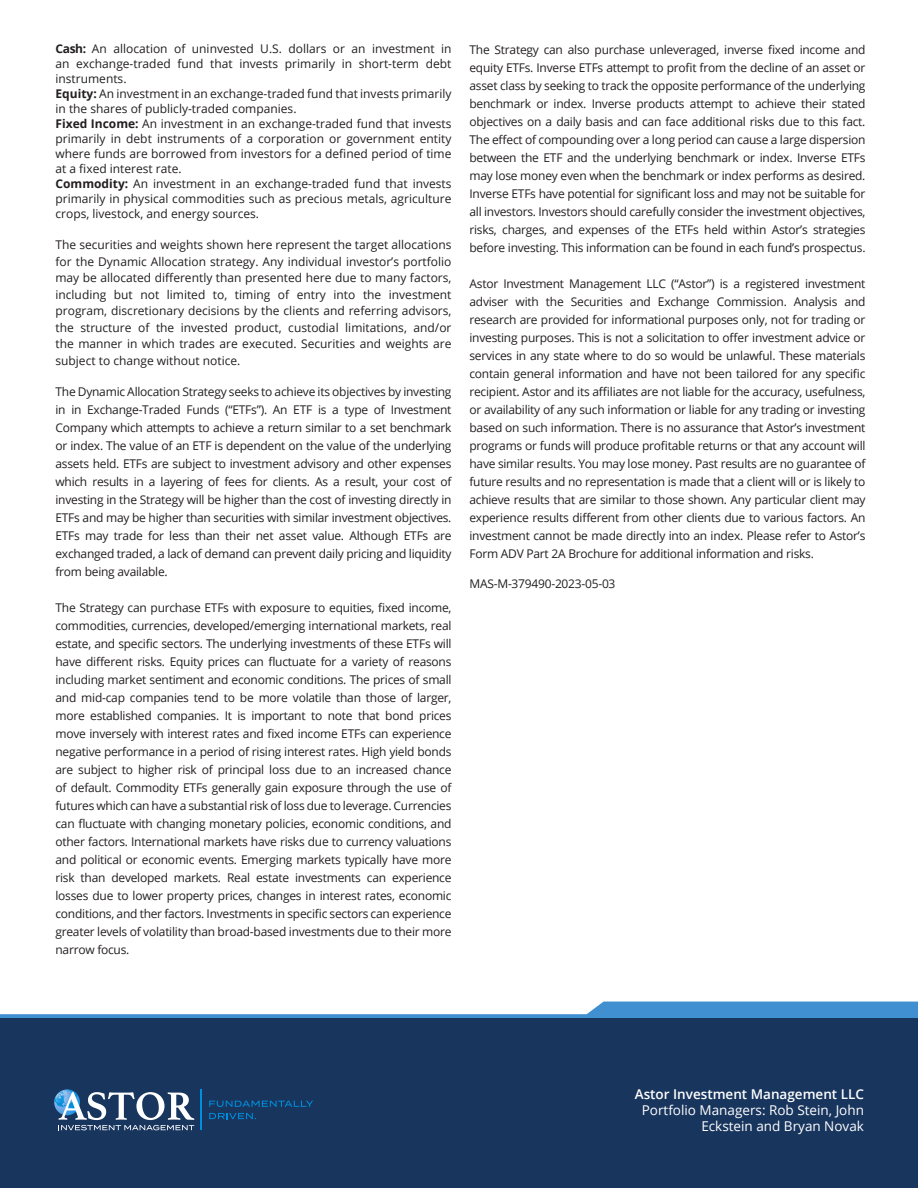
<style>
.page{position:relative;width:918px;height:1188px;background:#fff}
.page>*{position:absolute;margin:0;border:0;box-sizing:border-box;transform-origin:0 0}
.t1{font:13.5px/16.2px "Open Sans";color:#fff;text-align:right}
.t2{font:600 13.5px "Open Sans";color:#fff}
.t3{font:12px/18px "Open Sans";color:#231f20;text-align:justify}
.t4{font:12px "Open Sans";letter-spacing:-.02em;color:#231f20}
.s1{font-weight:700}
</style>
<div class="page">
<svg style="left:0;top:1002px;width:918px;height:17px"></svg>
<div style="left:0;top:1019px;width:918px;height:169px;background:#18355e"></div>
<hr style="left:201px;top:1090px;width:1px;height:40px;background:#008fde">
<svg style="left:209px;top:1101px;width:104px;height:6px"></svg>
<svg style="left:209px;top:1113px;width:47px;height:6px"></svg>
<svg style="left:54px;top:1089px;width:140px;height:41px"></svg>
<p class="t3" style="left:56px;top:41px;width:398px;line-height:15px"><span class="s1">Cash:</span> An allocation of uninvested U.S. dollars or an investment in an exchange-traded fund that invests primarily in short-term debt instruments.</p>
<p class="t3" style="left:56px;top:86px;width:398px;line-height:15px"><span class="s1">Equity:</span> An investment in an exchange-traded fund that invests primarily in the shares of publicly-traded companies.</p>
<p class="t3" style="left:56px;top:116px;width:398px;line-height:15px"><span class="s1">Fixed Income:</span> An investment in an exchange-traded fund that invests primarily in debt instruments of a corporation or government entity where funds are borrowed from investors for a defined period of time at a fixed interest rate.</p>
<p class="t3" style="left:56px;top:176px;width:398px;line-height:15px"><span class="s1">Commodity:</span> An investment in an exchange-traded fund that invests primarily in physical commodities such as precious metals, agriculture crops, livestock, and energy sources.</p>
<p class="t3" style="left:56px;top:236px;width:398px;line-height:16.5px">The securities and weights shown here represent the target allocations for the Dynamic Allocation strategy. Any individual investor’s portfolio may be allocated differently than presented here due to many factors, including but not limited to, timing of entry into the investment program, discretionary decisions by the clients and referring advisors, the structure of the invested product, custodial limitations, and/or the manner in which trades are executed. Securities and weights are subject to change without notice.</p>
<p class="t3" style="left:56px;top:382px;width:398px">The Dynamic Allocation Strategy seeks to achieve its objectives by investing in in Exchange-Traded Funds (“ETFs”). An ETF is a type of Investment Company which attempts to achieve a return similar to a set benchmark or index. The value of an ETF is dependent on the value of the underlying assets held. ETFs are subject to investment advisory and other expenses which results in a layering of fees for clients. As a result, your cost of investing in the Strategy will be higher than the cost of investing directly in ETFs and may be higher than securities with similar investment objectives.<br>ETFs may trade for less than their net asset value. Although ETFs are exchanged traded, a lack of demand can prevent daily pricing and liquidity from being available.</p>
<p class="t3" style="left:56px;top:598px;width:398px">The Strategy can purchase ETFs with exposure to equities, fixed income, commodities, currencies, developed/emerging international markets, real estate, and specific sectors. The underlying investments of these ETFs will have different risks. Equity prices can fluctuate for a variety of reasons including market sentiment and economic conditions. The prices of small and mid-cap companies tend to be more volatile than those of larger, more established companies. It is important to note that bond prices move inversely with interest rates and fixed income ETFs can experience negative performance in a period of rising interest rates. High yield bonds are subject to higher risk of principal loss due to an increased chance of default. Commodity ETFs generally gain exposure through the use of futures which can have a substantial risk of loss due to leverage. Currencies can fluctuate with changing monetary policies, economic conditions, and other factors. International markets have risks due to currency valuations and political or economic events. Emerging markets typically have more risk than developed markets. Real estate investments can experience losses due to lower property prices, changes in interest rates, economic conditions, and ther factors. Investments in specific sectors can experience greater levels of volatility than broad-based investments due to their more narrow focus.</p>
<p class="t3" style="left:470px;top:40px;width:398px">The Strategy can also purchase unleveraged, inverse fixed income and equity ETFs. Inverse ETFs attempt to profit from the decline of an asset or asset class by seeking to track the opposite performance of the underlying benchmark or index. Inverse products attempt to achieve their stated objectives on a daily basis and can face additional risks due to this fact.<br>The effect of compounding over a long period can cause a large dispersion between the ETF and the underlying benchmark or index. Inverse ETFs may lose money even when the benchmark or index performs as desired.<br>Inverse ETFs have potential for significant loss and may not be suitable for all investors. Investors should carefully consider the investment objectives, risks, charges, and expenses of the ETFs held within Astor’s strategies before investing. This information can be found in each fund’s prospectus.</p>
<p class="t3" style="left:470px;top:274px;width:398px">Astor Investment Management LLC (“Astor”) is a registered investment adviser with the Securities and Exchange Commission. Analysis and research are provided for informational purposes only, not for trading or investing purposes. This is not a solicitation to offer investment advice or services in any state where to do so would be unlawful. These materials contain general information and have not been tailored for any specific recipient. Astor and its affiliates are not liable for the accuracy, usefulness, or availability of any such information or liable for any trading or investing based on such information. There is no assurance that Astor’s investment programs or funds will produce profitable returns or that any account will have similar results. You may lose money. Past results are no guarantee of future results and no representation is made that a client will or is likely to achieve results that are similar to those shown. Any particular client may experience results different from other clients due to various factors. An investment cannot be made directly into an index. Please refer to Astor’s Form ADV Part 2A Brochure for additional information and risks.</p>
<p class="t4" style="left:470px;top:575px;width:147px">MAS-M-379490-2023-05-03</p>
<p class="t2" style="left:635px;top:1085px;width:231px">Astor Investment Management LLC</p>
<p class="t1" style="left:642px;top:1102px;width:224px">Portfolio Managers: Rob Stein, John<br>Eckstein and Bryan Novak</p>
</div>
